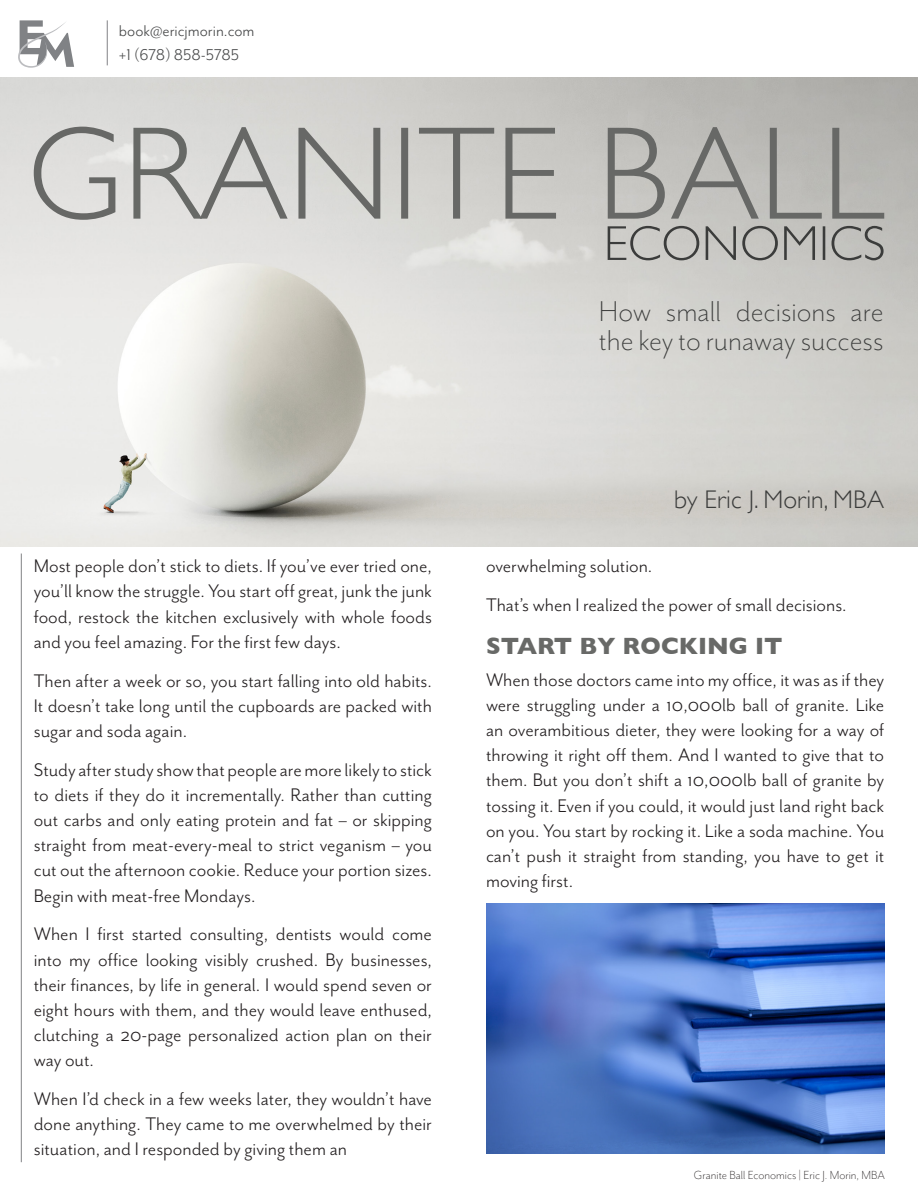
<style>
.page{position:relative;width:918px;height:1188px;background:#fff}
.page>*{position:absolute;margin:0;border:0;box-sizing:border-box;transform-origin:0 0}
.t1{font:300 33px/28.5px "Mr Eaves San OT";color:#3b3c3b}
.t2{font:300 25.5px "Gill Sans";color:#3b3c3b}
.t3{font:700 24px "Gill Sans";color:#686967}
.t4{font:21px/25.2px "Mr Eaves San OT";color:#231f20;text-align:justify}
.t5{font:18px "Mr Eaves Mod OT";color:#454647}
.t6{font:300 13.5px "Mr Eaves San OT";color:#231f20}
</style>
<div class="page">
<svg style="left:18px;top:20px;width:56px;height:48px"></svg>
<hr style="left:107px;top:20px;width:1px;height:45px;background:#818285">
<img style="left:0;top:77px;width:918px;height:469px">
<img style="left:486px;top:903px;width:398px;height:251px">
<hr style="left:21px;top:554px;width:1px;height:608px;background:#818285">
<svg style="left:200px;top:127px;width:684px;height:92px"></svg>
<svg style="left:133px;top:128px;width:69px;height:91px"></svg>
<svg style="left:34px;top:127px;width:81px;height:93px"></svg>
<svg style="left:608px;top:226px;width:276px;height:34px"></svg>
<p class="t5" style="left:119px;top:20px;width:137px">book@ericjmorin.com</p>
<p class="t5" style="left:119px;top:44px;width:122px">+1 (678) 858-5785</p>
<p class="t4" style="left:34px;top:554px;width:400px">Most people don’t stick to diets. If you’ve ever tried one, you’ll know the struggle. You start off great, junk the junk food, restock the kitchen exclusively with whole foods and you feel amazing. For the first few days.</p>
<p class="t4" style="left:34px;top:668px;width:400px">Then after a week or so, you start falling into old habits.<br>It doesn’t take long until the cupboards are packed with sugar and soda again.</p>
<p class="t4" style="left:34px;top:757px;width:400px">Study after study show that people are more likely to stick to diets if they do it incrementally. Rather than cutting out carbs and only eating protein and fat – or skipping straight from meat-every-meal to strict veganism – you cut out the afternoon cookie. Reduce your portion sizes.<br>Begin with meat-free Mondays.</p>
<p class="t4" style="left:34px;top:922px;width:400px">When I first started consulting, dentists would come into my office looking visibly crushed. By businesses, their finances, by life in general. I would spend seven or eight hours with them, and they would leave enthused, clutching a 20-page personalized action plan on their way out.</p>
<p class="t4" style="left:34px;top:1086px;width:400px">When I’d check in a few weeks later, they wouldn’t have done anything. They came to me overwhelmed by their situation, and I responded by giving them an</p>
<p class="t1" style="left:599px;top:298px;width:286px">How small decisions are the key to runaway success</p>
<p class="t2" style="left:674px;top:480px;width:211px">by Eric J. Morin, MBA</p>
<p class="t4" style="left:486px;top:554px;width:168px">overwhelming solution.</p>
<p class="t4" style="left:486px;top:592px;width:362px">That’s when I realized the power of small decisions.</p>
<p class="t3" style="left:486px;top:627px;width:298px">START BY ROCKING IT</p>
<p class="t4" style="left:486px;top:667px;width:400px">When those doctors came into my office, it was as if they were struggling under a 10,000lb ball of granite. Like an overambitious dieter, they were looking for a way of throwing it right off them. And I wanted to give that to them. But you don’t shift a 10,000lb ball of granite by tossing it. Even if you could, it would just land right back on you. You start by rocking it. Like a soda machine. You can’t push it straight from standing, you have to get it moving first.</p>
<p class="t6" style="left:694px;top:1168px;width:193px">Granite Ball Economics | Eric J. Morin, MBA</p>
</div>
